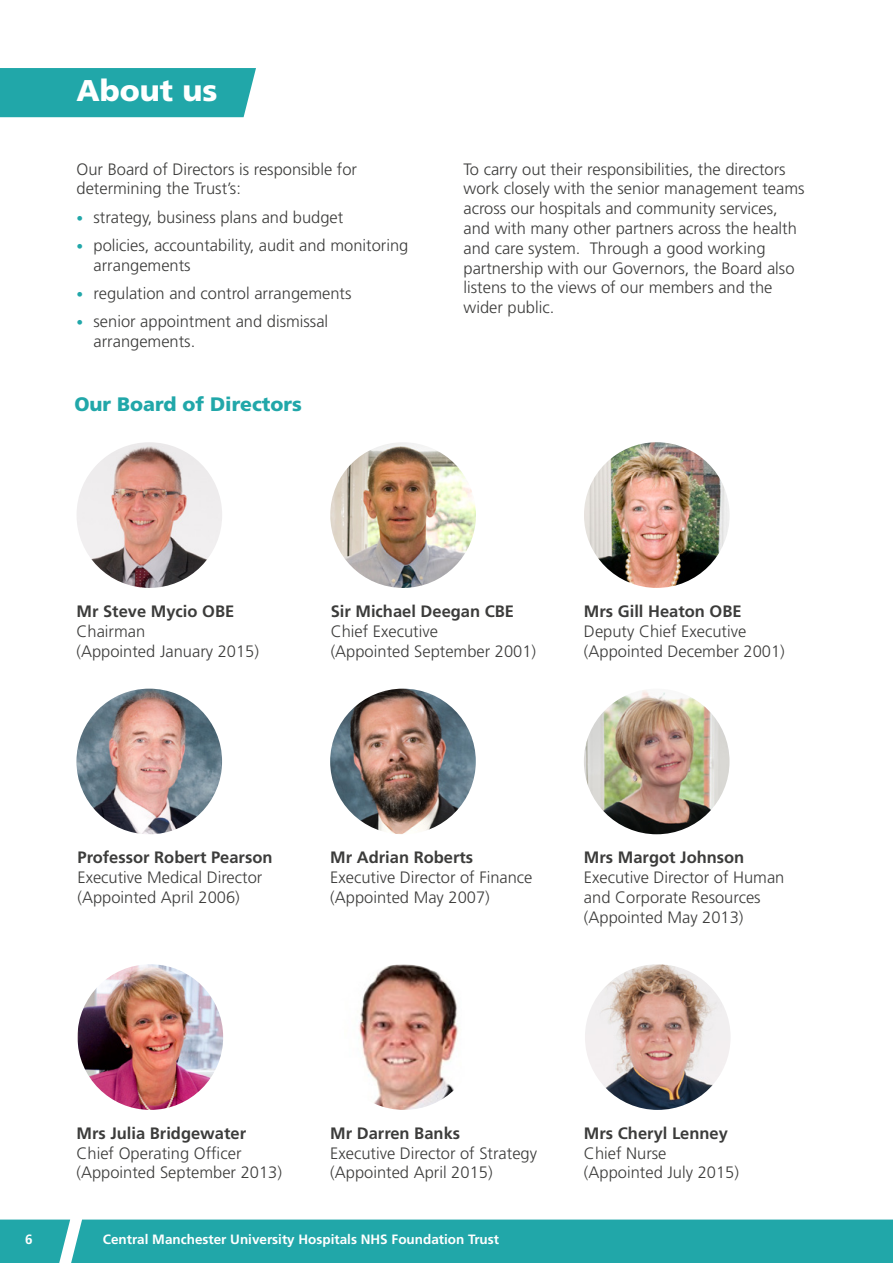
<style>
.page{position:relative;width:893px;height:1263px;background:#fff}
.page>*{position:absolute;margin:0;border:0;box-sizing:border-box;transform-origin:0 0}
.t1{font:900 30px "Frutiger";color:#fff}
.t2{font:900 19.5px "Frutiger";color:#21a7a9}
.t3{font:300 16.5px/19.8px "Frutiger";color:#3c3c3b}
.t4{font:700 16.5px "Frutiger";color:#3c3c3b}
.t5{font:700 13.5px "Frutiger";color:#fff}
.s1{font-size:13.5px;color:#21a7a9}
</style>
<div class="page">
<div style="left:0;top:68px;width:256px;height:49px;background:#21a7a9"></div>
<img style="left:77px;top:442px;width:145px;height:146px;border-radius:73px">
<img style="left:76px;top:689px;width:146px;height:145px;border-radius:73px">
<img style="left:77px;top:964px;width:146px;height:146px;border-radius:73px">
<img style="left:330px;top:442px;width:146px;height:146px;border-radius:73px">
<img style="left:330px;top:689px;width:146px;height:145px;border-radius:73px">
<img style="left:331px;top:964px;width:146px;height:146px;border-radius:73px">
<img style="left:584px;top:442px;width:146px;height:146px;border-radius:73px">
<img style="left:584px;top:689px;width:145px;height:145px;border-radius:73px">
<img style="left:585px;top:964px;width:146px;height:146px;border-radius:73px">
<div style="left:0;top:1219px;width:893px;height:44px;background:#21a7a9"></div>
<h1 class="t1" style="left:76px;top:73px;width:142px">About us</h1>
<p class="t3" style="left:77px;top:159px;width:282px">Our Board of Directors is responsible for determining the Trust’s:</p>
<p class="t3" style="left:77px;top:207px;width:268px"><span class="s1">•</span> strategy, business plans and budget</p>
<p class="t3" style="left:94px;top:235px;width:316px;text-indent:-17px"><span class="s1">•</span> policies, accountability, audit and monitoring arrangements</p>
<p class="t3" style="left:77px;top:283px;width:276px"><span class="s1">•</span> regulation and control arrangements</p>
<p class="t3" style="left:94px;top:312px;width:236px;text-indent:-17px"><span class="s1">•</span> senior appointment and dismissal arrangements.</p>
<p class="t2" style="left:74px;top:392px;width:229px">Our Board of Directors</p>
<p class="t3" style="left:463px;top:159px;width:343px">To carry out their responsibilities, the directors work closely with the senior management teams across our hospitals and community services, and with many other partners across the health and care system. Through a good working partnership with our Governors, the Board also listens to the views of our members and the wider public.</p>
<p class="t4" style="left:77px;top:602px;width:159px">Mr Steve Mycio OBE</p>
<p class="t3" style="left:77px;top:621px;width:184px">Chairman<br>(Appointed January 2015)</p>
<p class="t4" style="left:331px;top:602px;width:185px">Sir Michael Deegan CBE</p>
<p class="t3" style="left:331px;top:621px;width:207px">Chief Executive<br>(Appointed September 2001)</p>
<p class="t4" style="left:584px;top:602px;width:159px">Mrs Gill Heaton OBE</p>
<p class="t3" style="left:584px;top:621px;width:202px">Deputy Chief Executive (Appointed December 2001)</p>
<p class="t4" style="left:77px;top:848px;width:196px">Professor Robert Pearson</p>
<p class="t3" style="left:77px;top:867px;width:186px">Executive Medical Director (Appointed April 2006)</p>
<p class="t4" style="left:330px;top:848px;width:145px">Mr Adrian Roberts</p>
<p class="t3" style="left:330px;top:867px;width:204px">Executive Director of Finance (Appointed May 2007)</p>
<p class="t4" style="left:584px;top:848px;width:162px">Mrs Margot Johnson</p>
<p class="t3" style="left:584px;top:867px;width:202px">Executive Director of Human and Corporate Resources (Appointed May 2013)</p>
<p class="t4" style="left:77px;top:1123px;width:171px">Mrs Julia Bridgewater</p>
<p class="t3" style="left:77px;top:1143px;width:207px">Chief Operating Officer (Appointed September 2013)</p>
<p class="t4" style="left:330px;top:1123px;width:131px">Mr Darren Banks</p>
<p class="t3" style="left:330px;top:1143px;width:208px">Executive Director of Strategy (Appointed April 2015)</p>
<p class="t5" style="left:25px;top:1232px;width:9px">6</p>
<p class="t5" style="left:103px;top:1232px;width:398px">Central Manchester University Hospitals NHS Foundation Trust</p>
<p class="t4" style="left:584px;top:1123px;width:145px">Mrs Cheryl Lenney</p>
<p class="t3" style="left:584px;top:1143px;width:156px">Chief Nurse (Appointed July 2015)</p>
</div>
